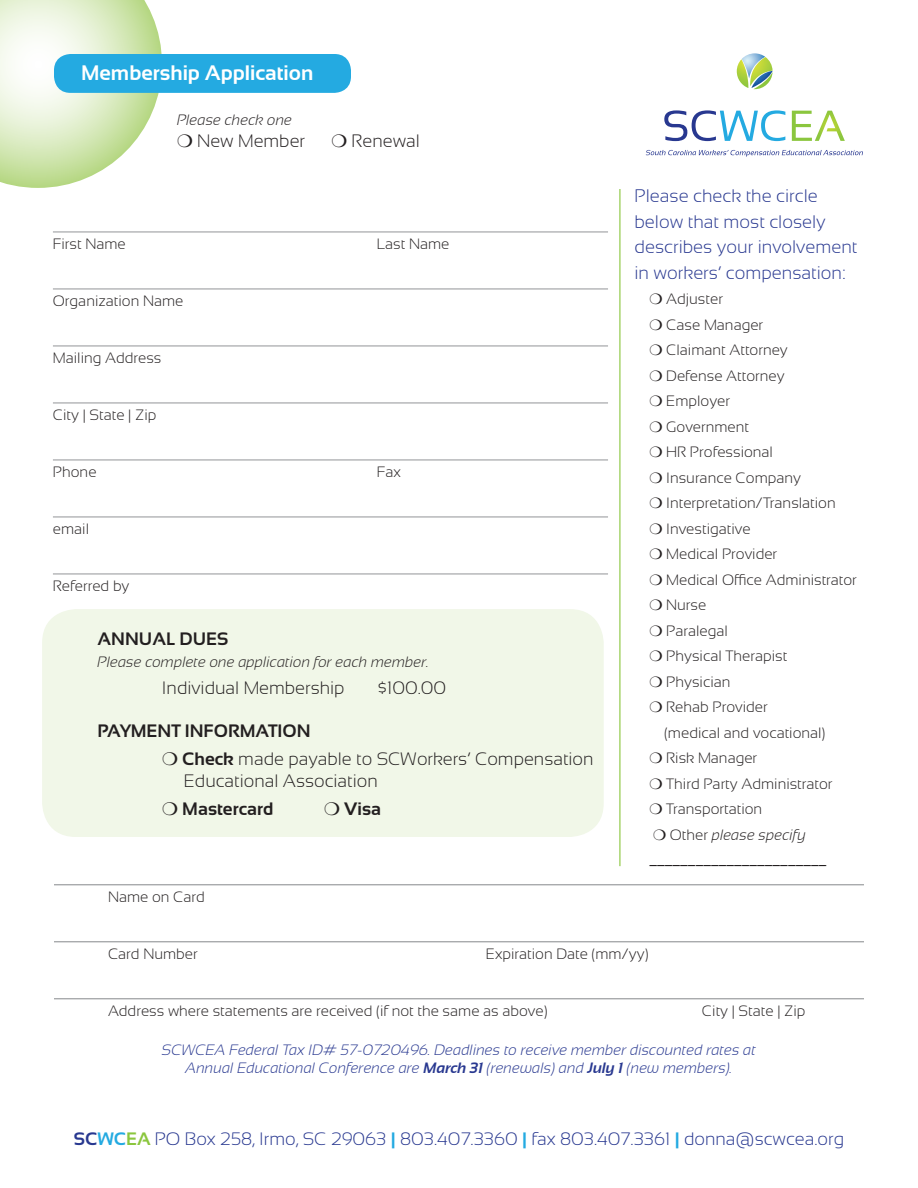
<style>
.page{position:relative;width:918px;height:1188px;background:#fff}
.page>*{position:absolute;margin:0;border:0;box-sizing:border-box;transform-origin:0 0}
.t1{font:700 21px "Sansation";color:#fff}
.t2{font:300 18.15px "Sansation";color:#283890}
.t3{font:300 18px/21.6px "Sansation";color:#231f20}
.t4{font:300 18px "Sansation";color:#283890}
.t5{font:700 18px "Sansation";color:#231f20}
.t6{font:300 15px/25.5px "Sansation";color:#231f20}
.t7{font:italic 300 15px "Sansation";color:#283890}
.t8{font:italic 300 15px "Sansation";color:#231f20}
.t9{font:15px "Sansation";color:#231f20}
.s1{font-weight:700}
.s2{font-style:normal}
.s3{font-weight:700;color:#24aae1}
.s4{font-weight:700;color:#8bc63e}
</style>
<div class="page">
<div style="left:42px;top:609px;width:562px;height:228px;background:#f1f7e8;border-radius:34px"></div>
<hr style="left:53px;top:232px;width:555px;height:1px;background:#939598">
<hr style="left:53px;top:289px;width:555px;height:1px;background:#939598">
<hr style="left:53px;top:346px;width:555px;height:1px;background:#939598">
<hr style="left:53px;top:403px;width:555px;height:1px;background:#939598">
<hr style="left:53px;top:460px;width:555px;height:1px;background:#939598">
<hr style="left:53px;top:517px;width:555px;height:1px;background:#939598">
<hr style="left:53px;top:574px;width:555px;height:1px;background:#939598">
<hr style="left:54px;top:884px;width:810px;height:1px;background:#939598">
<hr style="left:54px;top:941px;width:810px;height:1px;background:#939598">
<hr style="left:54px;top:998px;width:810px;height:1px;background:#939598">
<svg style="left:0;top:0;width:162px;height:188px"></svg>
<div style="left:54px;top:54px;width:297px;height:39px;background:#24aae1;border-radius:16px"></div>
<svg style="left:664px;top:110px;width:121px;height:31px"></svg>
<svg style="left:792px;top:111px;width:53px;height:30px"></svg>
<svg style="left:646px;top:150px;width:217px;height:7px"></svg>
<svg style="left:737px;top:53px;width:36px;height:36px"></svg>
<hr style="left:619px;top:189px;width:1px;height:677px;background:#8bc63e">
<p class="t1" style="left:81px;top:61px;width:234px">Membership Application</p>
<p class="t8" style="left:177px;top:112px;width:117px">Please check one</p>
<p class="t3" style="left:197px;top:130px;width:110px">New Member</p>
<p class="t3" style="left:352px;top:130px;width:70px">Renewal</p>
<p class="t6" style="left:53px;top:231px;width:74px">First Name</p>
<p class="t6" style="left:377px;top:231px;width:74px">Last Name</p>
<p class="t6" style="left:53px;top:288px;width:132px">Organization Name</p>
<p class="t6" style="left:53px;top:345px;width:110px">Mailing Address</p>
<p class="t6" style="left:53px;top:402px;width:105px">City | State | Zip</p>
<p class="t6" style="left:53px;top:459px;width:45px">Phone</p>
<p class="t6" style="left:377px;top:459px;width:26px">Fax</p>
<p class="t6" style="left:53px;top:516px;width:38px">email</p>
<p class="t6" style="left:53px;top:573px;width:78px">Referred by</p>
<p class="t5" style="left:98px;top:629px;width:132px">ANNUAL DUES</p>
<p class="t8" style="left:98px;top:653px;width:333px">Please complete one application for each member.</p>
<p class="t3" style="left:162px;top:677px;width:184px">Individual Membership</p>
<p class="t3" style="left:378px;top:677px;width:70px">$100.00</p>
<p class="t5" style="left:98px;top:721px;width:215px">PAYMENT INFORMATION</p>
<p class="t3" style="left:182px;top:748px;width:413px"><span class="s1">Check</span> made payable to SCWorkers’ Compensation<br>Educational Association</p>
<p class="t5" style="left:182px;top:798px;width:93px">Mastercard</p>
<p class="t5" style="left:344px;top:798px;width:38px">Visa</p>
<p class="t6" style="left:108px;top:884px;width:98px">Name on Card</p>
<p class="t2" style="left:634px;top:186px;width:185px">Please check the circle</p>
<p class="t2" style="left:634px;top:211px;width:193px">below that most closely</p>
<p class="t2" style="left:634px;top:237px;width:224px">describes your involvement</p>
<p class="t2" style="left:634px;top:262px;width:213px">in workers’ compensation:</p>
<p class="t6" style="left:666px;top:286px;width:58px">Adjuster</p>
<p class="t6" style="left:666px;top:312px;width:99px">Case Manager</p>
<p class="t6" style="left:666px;top:337px;width:123px">Claimant Attorney</p>
<p class="t6" style="left:666px;top:363px;width:120px">Defense Attorney</p>
<p class="t6" style="left:666px;top:388px;width:65px">Employer</p>
<p class="t6" style="left:666px;top:414px;width:84px">Government</p>
<p class="t6" style="left:666px;top:439px;width:108px">HR Professional</p>
<p class="t6" style="left:666px;top:465px;width:136px">Insurance Company</p>
<p class="t6" style="left:666px;top:490px;width:171px">Interpretation/Translation</p>
<p class="t6" style="left:666px;top:516px;width:86px">Investigative</p>
<p class="t6" style="left:666px;top:541px;width:113px">Medical Provider</p>
<p class="t6" style="left:666px;top:567px;width:192px">Medical Office Administrator</p>
<p class="t6" style="left:666px;top:592px;width:42px">Nurse</p>
<p class="t6" style="left:666px;top:618px;width:63px">Paralegal</p>
<p class="t6" style="left:666px;top:643px;width:123px">Physical Therapist</p>
<p class="t6" style="left:666px;top:669px;width:66px">Physician</p>
<p class="t6" style="left:664px;top:694px;width:163px">Rehab Provider (medical and vocational)</p>
<p class="t6" style="left:666px;top:745px;width:93px">Risk Manager</p>
<p class="t6" style="left:666px;top:771px;width:168px">Third Party Administrator</p>
<p class="t6" style="left:666px;top:796px;width:97px">Transportation</p>
<p class="t8" style="left:670px;top:826px;width:137px"><span class="s2">Other</span> please specify</p>
<p class="t9" style="left:650px;top:852px;width:178px">_______________________</p>
<p class="t6" style="left:108px;top:941px;width:91px">Card Number</p>
<p class="t6" style="left:486px;top:941px;width:164px">Expiration Date (mm/yy)</p>
<p class="t6" style="left:108px;top:998px;width:441px">Address where statements are received (if not the same as above)</p>
<p class="t6" style="left:702px;top:998px;width:105px">City | State | Zip</p>
<p class="t7" style="left:162px;top:1042px;width:596px">SCWCEA Federal Tax ID# 57-0720496. Deadlines to receive member discounted rates at</p>
<p class="t7" style="left:186px;top:1060px;width:548px">Annual Educational Conference are <span class="s1">March 31</span> (renewals) and <span class="s1">July 1</span> (new members).</p>
<p class="t4" style="left:74px;top:1129px;width:772px"><span class="s1">SC</span><span class="s3">WC</span><span class="s4">EA</span> PO Box 258, Irmo, SC 29063 <span class="s3">|</span> 803.407.3360 <span class="s3">|</span> fax 803.407.3361 <span class="s3">|</span> donna@scwcea.org</p>
</div>
